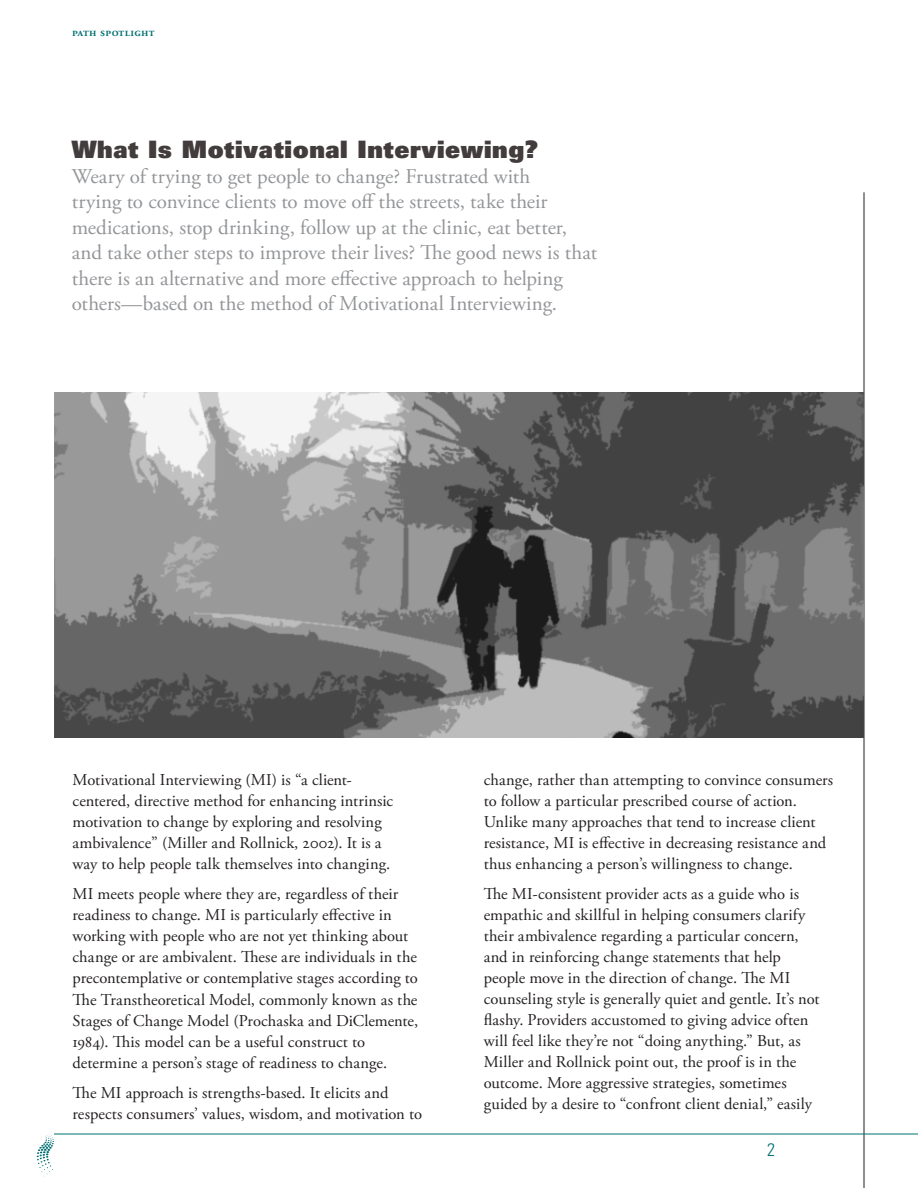
<style>
.page{position:relative;width:918px;height:1188px;background:#fff}
.page>*{position:absolute;margin:0;border:0;box-sizing:border-box;transform-origin:0 0}
.t1{font:24px "Univers LT Std X Black";letter-spacing:.025em;color:#423c3c}
.P1{font:21px/25.5px "Adobe Garamond Pro";color:#939598}
.t2{font:300 condensed 18px "Univers LT Std";color:#006f71}
.P2{font:16.5px/21px "Adobe Garamond Pro";letter-spacing:.005em;color:#231f20}
.t3{font:600 12px "Adobe Garamond Pro";letter-spacing:.025em;color:#006f71}
</style>
<div class="page">
<svg style="left:37px;top:1134px;width:17px;height:43px"></svg>
<hr style="left:864px;top:192px;width:1px;height:996px;background:#231f20">
<hr style="left:54px;top:1134px;width:864px;height:1px;background:#006f71">
<img style="left:54px;top:392px;width:810px;height:345px">
<p class="t3" style="left:72px;top:25px;width:77px">PATH Spotlight</p>
<h1 class="t1" style="left:72px;top:133px;width:468px">What Is Motivational Interviewing?</h1>
<p class="P1" style="left:72px;top:164px;width:527px">Weary of trying to get people to change? Frustrated with<br>trying to convince clients to move off the streets, take their medications, stop drinking, follow up at the clinic, eat better, and take other steps to improve their lives? The good news is that there is an alternative and more effective approach to helping others—based on the method of Motivational Interviewing.</p>
<p class="P2" style="left:73px;top:770px;width:322px">Motivational Interviewing (MI) is “a client&shy;centered, directive method for enhancing intrinsic motivation to change by exploring and resolving ambivalence” (Miller and Rollnick, 2002). It is a way to help people talk themselves into changing.</p>
<p class="P2" style="left:73px;top:884px;width:347px">MI meets people where they are, regardless of their readiness to change. MI is particularly effective in working with people who are not yet thinking about change or are ambivalent. These are individuals in the precontemplative or contemplative stages according to The Transtheoretical Model, commonly known as the Stages of Change Model (Prochaska and DiClemente, 1984). This model can be a useful construct to determine a person’s stage of readiness to change.</p>
<p class="P2" style="left:73px;top:1082px;width:351px">The MI approach is strengths-based. It elicits and respects consumers’ values, wisdom, and motivation to</p>
<p class="P2" style="left:484px;top:770px;width:351px">change, rather than attempting to convince consumers to follow a particular prescribed course of action.<br>Unlike many approaches that tend to increase client resistance, MI is effective in decreasing resistance and thus enhancing a person’s willingness to change.</p>
<p class="P2" style="left:484px;top:884px;width:337px">The MI-consistent provider acts as a guide who is empathic and skillful in helping consumers clarify their ambivalence regarding a particular concern, and in reinforcing change statements that help people move in the direction of change. The MI counseling style is generally quiet and gentle. It’s not flashy. Providers accustomed to giving advice often will feel like they’re not “doing anything.” But, as Miller and Rollnick point out, the proof is in the outcome. More aggressive strategies, sometimes guided by a desire to “confront client denial,” easily</p>
<p class="t2" style="left:767px;top:1139px;width:9px">2</p>
</div>
